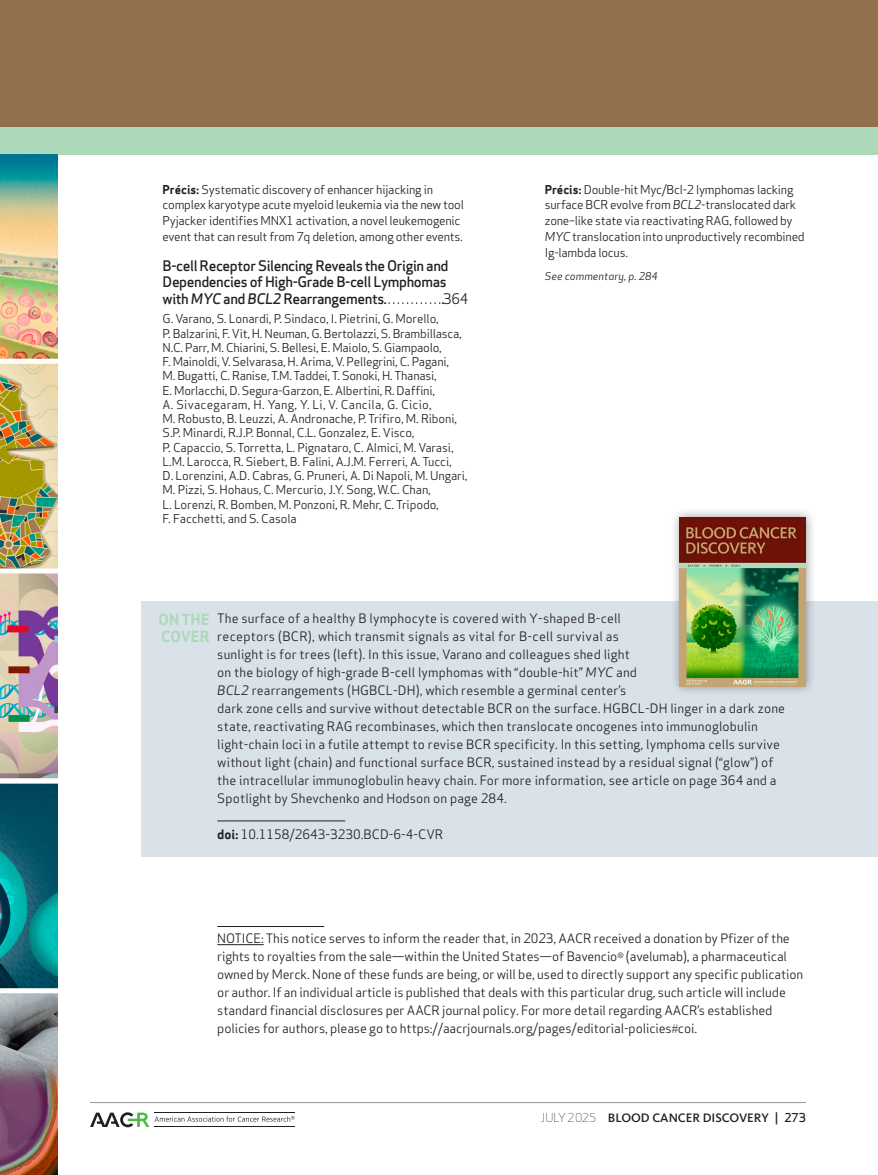
<style>
.page{position:relative;width:878px;height:1175px;background:#fff}
.page>*{position:absolute;margin:0;border:0;box-sizing:border-box;transform-origin:0 0}
.t1{font:700 15px/17.2px "Apex Sans";color:#abd9b9}
.t2{font:500 14.25px/16.5px "Apex Sans";letter-spacing:-.03em;color:#231f20}
.t3{font:14.25px "Apex Sans";color:#231f20}
.t4{font:12.75px/18px "Apex Sans";letter-spacing:.01em;color:#231f20}
.t5{font:12.75px/18px "Apex Sans";letter-spacing:-.01em;color:#231f20}
.t6{font:500 12.75px "Kievit OT";color:#231f20}
.t7{font:12px/14.2px "Apex Sans";letter-spacing:-.02em;color:#231f20}
.t8{font:italic 10.5px "Apex Sans";color:#231f20}
.s1{font-weight:700}
.s2{font-style:italic}
.s3{font-family:"Apex Sans";font-weight:300;font-size:12px}
.s4{font-family:"Apex Sans";font-size:12px}
</style>
<div class="page">
<div style="left:141px;top:601px;width:737px;height:256px;background:#d9e2e8"></div>
<hr style="left:217px;top:820px;width:128px;height:1px;background:#231f20">
<div style="left:669px;top:507px;width:147px;height:189px;background:#231f20;opacity:.45"></div>
<img style="left:680px;top:517px;width:126px;height:169px">
<div style="left:0;top:0;width:878px;height:128px;background:#91704e"></div>
<div style="left:0;top:128px;width:878px;height:26px;background:#abd9b9"></div>
<hr style="left:90px;top:1102px;width:716px;height:1px;background:#949698">
<svg style="left:90px;top:1112px;width:204px;height:15px"></svg>
<svg style="left:384px;top:302px;width:59px;height:2px"></svg>
<hr style="left:217px;top:926px;width:107px;height:1px;background:#231f20">
<hr style="left:217px;top:944px;width:47px;height:1px;background:#231f20">
<img style="left:0;top:154px;width:58px;height:1020px">
<p class="t7" style="left:163px;top:180px;width:303px;line-height:15.8px"><span class="s1">Précis:</span> Systematic discovery of enhancer hijacking in complex karyotype acute myeloid leukemia via the new tool Pyjacker identifies MNX1 activation, a novel leukemogenic event that can result from 7q deletion, among other events.</p>
<p class="t2" style="left:163px;top:255px;width:287px">B-cell Receptor Silencing Reveals the Origin and<br>Dependencies of High-Grade B-cell Lymphomas with <span class="s2">MYC</span> and <span class="s2">BCL2</span> Rearrangements</p>
<p class="t3" style="left:443px;top:287px;width:27px">364</p>
<p class="t7" style="left:163px;top:311px;width:306px">G. Varano, S. Lonardi, P. Sindaco, I. Pietrini, G. Morello,<br>P. Balzarini, F. Vit, H. Neuman, G. Bertolazzi, S. Brambillasca, N.C. Parr, M. Chiarini, S. Bellesi, E. Maiolo, S. Giampaolo,<br>F. Mainoldi, V. Selvarasa, H. Arima, V. Pellegrini, C. Pagani,<br>M. Bugatti, C. Ranise, T.M. Taddei, T. Sonoki, H. Thanasi,<br>E. Morlacchi, D. Segura-Garzon, E. Albertini, R. Daffini,<br>A. Sivacegaram, H. Yang, Y. Li, V. Cancila, G. Cicio,<br>M. Robusto, B. Leuzzi, A. Andronache, P. Trifiro, M. Riboni, S.P. Minardi, R.J.P. Bonnal, C.L. Gonzalez, E. Visco,<br>P. Capaccio, S. Torretta, L. Pignataro, C. Almici, M. Varasi, L.M. Larocca, R. Siebert, B. Falini, A.J.M. Ferreri, A. Tucci,<br>D. Lorenzini, A.D. Cabras, G. Pruneri, A. Di Napoli, M. Ungari, M. Pizzi, S. Hohaus, C. Mercurio, J.Y. Song, W.C. Chan,<br>L. Lorenzi, R. Bomben, M. Ponzoni, R. Mehr, C. Tripodo,<br>F. Facchetti, and S. Casola</p>
<p class="t7" style="left:545px;top:180px;width:261px;line-height:15.8px"><span class="s1">Précis:</span> Double-hit Myc/Bcl-2 lymphomas lacking surface BCR evolve from <span class="s2">BCL2</span>-translocated dark zone–like state via reactivating RAG, followed by <span class="s2">MYC</span> translocation into unproductively recombined Ig-lambda locus.</p>
<p class="t8" style="left:544px;top:267px;width:114px">See commentary, p. 284</p>
<p class="t1" style="left:159px;top:610px;width:52px">ON THE<br>COVER</p>
<p class="t4" style="left:217px;top:608px;width:569px">The surface of a healthy B lymphocyte is covered with Y-shaped B-cell<br>receptors (BCR), which transmit signals as vital for B-cell survival as<br>sunlight is for trees (left). In this issue, Varano and colleagues shed light<br>on the biology of high-grade B-cell lymphomas with “double-hit” <span class="s2">MYC</span> and<br><span class="s2">BCL2</span> rearrangements (HGBCL-DH), which resemble a germinal center’s<br>dark zone cells and survive without detectable BCR on the surface. HGBCL-DH linger in a dark zone state, reactivating RAG recombinases, which then translocate oncogenes into immunoglobulin light-chain loci in a futile attempt to revise BCR specificity. In this setting, lymphoma cells survive without light (chain) and functional surface BCR, sustained instead by a residual signal (“glow”) of the intracellular immunoglobulin heavy chain. For more information, see article on page 364 and a Spotlight by Shevchenko and Hodson on page 284.</p>
<p class="t4" style="left:217px;top:824px;width:227px"><span class="s1">doi:</span> 10.1158/2643-3230.BCD-6-4-CVR</p>
<p class="t5" style="left:217px;top:928px;width:587px">NOTICE: This notice serves to inform the reader that, in 2023, AACR received a donation by Pfizer of the rights to royalties from the sale—within the United States—of Bavencio<sup>®</sup> (avelumab), a pharmaceutical owned by Merck. None of these funds are being, or will be, used to directly support any specific publication or author. If an individual article is published that deals with this particular drug, such article will include standard financial disclosures per AACR journal policy. For more detail regarding AACR’s established policies for authors, please go to https://aacrjournals.org/pages/editorial-policies coi.</p>
<p class="t6" style="left:540px;top:1109px;width:267px"><span class="s3">July 2025</span> BLOOD CANCER DISCOVERY <span class="s4">| 273</span></p>
</div>
